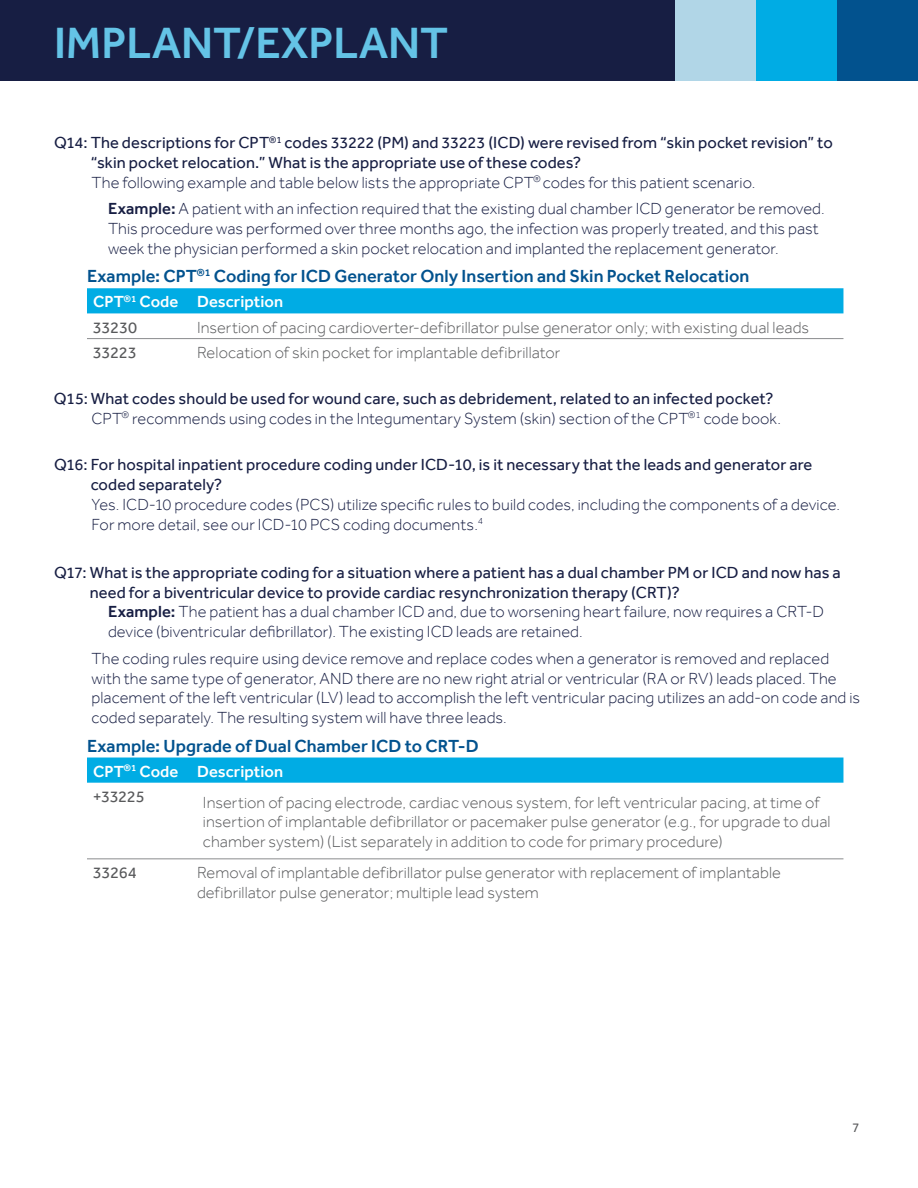
<style>
.page{position:relative;width:918px;height:1188px;background:#fff}
.page>*{position:absolute;margin:0;border:0;box-sizing:border-box;transform-origin:0 0}
.t1{font:500 45px "Effra";color:#64c3e6}
.t2{font:500 18px "Effra";color:#02528e}
.t3{font:300 16.5px/19.8px "Effra";letter-spacing:.005em;color:#171e43}
.t4{font:16.5px/19.8px "Effra";letter-spacing:.005em;color:#171e43}
.t5{font:300 16.5px/19.5px "Effra";letter-spacing:.005em;color:#58595b}
.t6{font:500 16.5px/25.2px "Effra";letter-spacing:.005em;color:#fff}
.t7{font:16.5px "Effra";letter-spacing:-.02em;color:#58595b}
.t8{font:13.5px "Effra";color:#58595b}
.s1{font-weight:300}
.s2{font-weight:500}
.s3{font-weight:400;color:#58595b}
</style>
<div class="page">
<div style="left:837px;top:0;width:81px;height:81px;background:#02528e"></div>
<div style="left:756px;top:0;width:81px;height:81px;background:#00ace4"></div>
<div style="left:675px;top:0;width:81px;height:81px;background:#b1d6e7"></div>
<div style="left:0;top:0;width:675px;height:81px;background:#171e43"></div>
<div style="left:87px;top:288px;width:756px;height:25px;background:#00ace4"></div>
<hr style="left:87px;top:338px;width:104px;height:1px;background:#8a8c8e">
<hr style="left:191px;top:338px;width:652px;height:1px;background:#8a8c8e">
<div style="left:87px;top:758px;width:756px;height:25px;background:#00ace4"></div>
<hr style="left:87px;top:859px;width:104px;height:1px;background:#8a8c8e">
<hr style="left:191px;top:859px;width:652px;height:1px;background:#8a8c8e">
<h1 class="t1" style="left:54px;top:16px;width:396px">IMPLANT/EXPLANT</h1>
<p class="t4" style="left:91px;top:133px;width:744px;text-indent:-37px">Q14: The descriptions for CPT<sup>®1</sup> codes 33222 (PM) and 33223 (ICD) were revised from “skin pocket revision” to “skin pocket relocation.” What is the appropriate use of these codes?<br><span class="s1">The following example and table below lists the appropriate CPT</span><sup>®</sup> <span class="s1">codes for this patient scenario.</span></p>
<p class="t3" style="left:108px;top:199px;width:716px"><span class="s2">Example:</span> A patient with an infection required that the existing dual chamber ICD generator be removed.<br>This procedure was performed over three months ago, the infection was properly treated, and this past week the physician performed a skin pocket relocation and implanted the replacement generator.</p>
<p class="t2" style="left:87px;top:266px;width:664px">Example: CPT<sup>®1</sup> Coding for ICD Generator Only Insertion and Skin Pocket Relocation</p>
<p class="t6" style="left:93px;top:289px;width:192px">CPT<sup>®1</sup> Code Description<br><span class="s3">33230</span></p>
<p class="t5" style="left:197px;top:317px;width:614px">Insertion of pacing cardioverter-defibrillator pulse generator only; with existing dual leads</p>
<p class="t7" style="left:93px;top:343px;width:45px">33223</p>
<p class="t5" style="left:197px;top:342px;width:365px">Relocation of skin pocket for implantable defibrillator</p>
<p class="t4" style="left:91px;top:389px;width:689px;text-indent:-37px">Q15: What codes should be used for wound care, such as debridement, related to an infected pocket?<br><span class="s1">CPT</span><sup>®</sup> <span class="s1">recommends using codes in the Integumentary System (skin) section of the CPT</span><sup>®1</sup> <span class="s1">code book.</span></p>
<p class="t4" style="left:91px;top:455px;width:723px;text-indent:-37px">Q16: For hospital inpatient procedure coding under ICD-10, is it necessary that the leads and generator are coded separately?</p>
<p class="t3" style="left:92px;top:494px;width:750px">Yes. ICD-10 procedure codes (PCS) utilize specific rules to build codes, including the components of a device.<br>For more detail, see our ICD-10 PCS coding documents. <sup>4</sup></p>
<p class="t4" style="left:90px;top:562px;width:753px;text-indent:-36px">Q17: What is the appropriate coding for a situation where a patient has a dual chamber PM or ICD and now has a need for a biventricular device to provide cardiac resynchronization therapy (CRT)?</p>
<p class="t3" style="left:108px;top:602px;width:718px"><span class="s2">Example:</span> The patient has a dual chamber ICD and, due to worsening heart failure, now requires a CRT-D device (biventricular defibrillator). The existing ICD leads are retained.</p>
<p class="t3" style="left:92px;top:648px;width:770px">The coding rules require using device remove and replace codes when a generator is removed and replaced with the same type of generator, AND there are no new right atrial or ventricular (RA or RV) leads placed. The placement of the left ventricular (LV) lead to accomplish the left ventricular pacing utilizes an add-on code and is coded separately. The resulting system will have three leads.</p>
<p class="t2" style="left:87px;top:735px;width:394px">Example: Upgrade of Dual Chamber ICD to CRT-D</p>
<p class="t6" style="left:93px;top:758px;width:192px">CPT<sup>®1</sup> Code Description <span class="s3">+33225</span></p>
<p class="t5" style="left:203px;top:793px;width:629px">Insertion of pacing electrode, cardiac venous system, for left ventricular pacing, at time of insertion of implantable defibrillator or pacemaker pulse generator (e.g., for upgrade to dual chamber system) (List separately in addition to code for primary procedure)</p>
<p class="t7" style="left:93px;top:863px;width:45px">33264</p>
<p class="t5" style="left:197px;top:863px;width:585px">Removal of implantable defibrillator pulse generator with replacement of implantable defibrillator pulse generator; multiple lead system</p>
<p class="t8" style="left:852px;top:1119px;width:9px">7</p>
</div>
